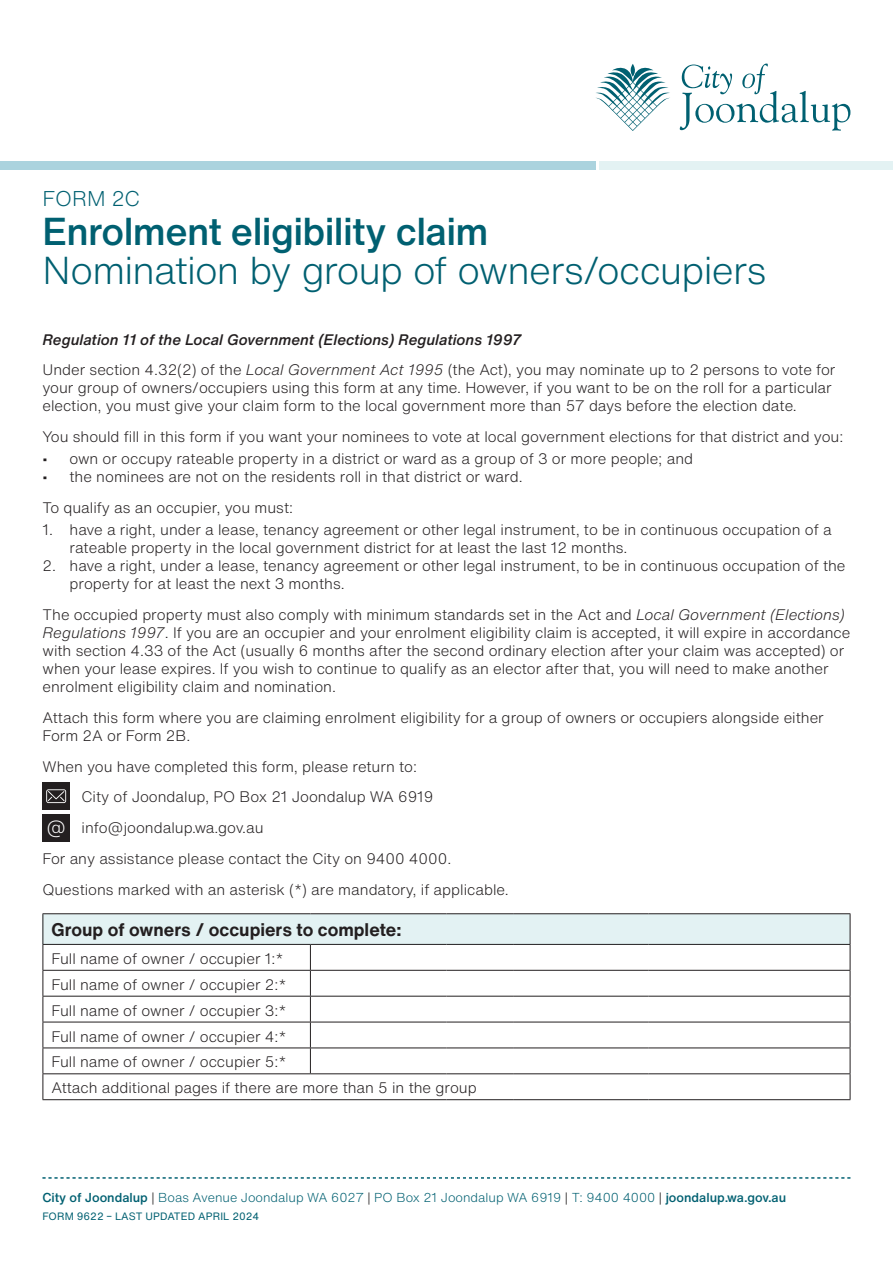
<style>
.page{position:relative;width:893px;height:1263px;background:#fff}
.page>*{position:absolute;margin:0;border:0;box-sizing:border-box;transform-origin:0 0}
.MAIN_HEAD__Light{font:300 38.25px/39px "Helvetica Now Text";letter-spacing:-.02em;color:#006071}
.MAIN_HEAD__Light-2{font:300 21px "Helvetica Now Text";letter-spacing:-.005em;color:#006071}
.t1{font:300 18.75px "Helvetica Now Text";color:#fff}
.TEXT__Body{font:700 18px "Helvetica Now Text";color:#231f20}
.TEXT__Body-2{font:300 15px/18px "Helvetica Now Text";color:#231f20}
.TEXT__Body-3{font:italic 500 15px "Helvetica Now Text";color:#231f20}
.t2{font:300 12.75px "Helvetica Now Text";color:#006071}
.t3{font:10.5px "Helvetica Now Text";letter-spacing:.005em;color:#006071}
.s1{font-weight:500}
.s2{font-style:italic}
.s3{color:#231f20}
</style>
<div class="page">
<svg style="left:596px;top:64px;width:254px;height:67px"></svg>
<div style="left:0;top:162px;width:595px;height:8px;background:#abd3de"></div>
<div style="left:600px;top:162px;width:293px;height:8px;background:#e3f2f3"></div>
<svg style="left:43px;top:1177px;width:807px;height:1px"></svg>
<div style="left:43px;top:914px;width:807px;height:30px;background:#e3f2f3"></div>
<hr style="left:43px;top:913px;width:267px;height:1px;background:#231f20">
<hr style="left:43px;top:914px;width:1px;height:30px;background:#231f20">
<hr style="left:310px;top:913px;width:136px;height:1px;background:#231f20">
<hr style="left:446px;top:913px;width:67px;height:1px;background:#231f20">
<hr style="left:513px;top:913px;width:135px;height:1px;background:#231f20">
<hr style="left:648px;top:913px;width:202px;height:1px;background:#231f20">
<hr style="left:850px;top:914px;width:1px;height:30px;background:#231f20">
<hr style="left:43px;top:944px;width:267px;height:1px;background:#231f20">
<hr style="left:310px;top:944px;width:136px;height:1px;background:#231f20">
<hr style="left:446px;top:944px;width:67px;height:1px;background:#231f20">
<hr style="left:513px;top:944px;width:135px;height:1px;background:#231f20">
<hr style="left:648px;top:944px;width:202px;height:1px;background:#231f20">
<hr style="left:43px;top:970px;width:267px;height:1px;background:#231f20">
<hr style="left:310px;top:970px;width:136px;height:1px;background:#231f20">
<hr style="left:446px;top:970px;width:67px;height:1px;background:#231f20">
<hr style="left:513px;top:970px;width:135px;height:1px;background:#231f20">
<hr style="left:648px;top:970px;width:202px;height:1px;background:#231f20">
<hr style="left:43px;top:996px;width:267px;height:1px;background:#231f20">
<hr style="left:310px;top:996px;width:136px;height:1px;background:#231f20">
<hr style="left:446px;top:996px;width:67px;height:1px;background:#231f20">
<hr style="left:513px;top:996px;width:135px;height:1px;background:#231f20">
<hr style="left:648px;top:996px;width:202px;height:1px;background:#231f20">
<svg style="left:310px;top:945px;width:1px;height:128px"></svg>
<svg style="left:43px;top:945px;width:1px;height:154px"></svg>
<svg style="left:850px;top:945px;width:1px;height:154px"></svg>
<hr style="left:43px;top:1022px;width:267px;height:1px;background:#231f20">
<hr style="left:310px;top:1022px;width:136px;height:1px;background:#231f20">
<hr style="left:446px;top:1022px;width:67px;height:1px;background:#231f20">
<hr style="left:513px;top:1022px;width:135px;height:1px;background:#231f20">
<hr style="left:648px;top:1022px;width:202px;height:1px;background:#231f20">
<hr style="left:43px;top:1047px;width:267px;height:1px;background:#231f20">
<hr style="left:310px;top:1047px;width:136px;height:1px;background:#231f20">
<hr style="left:446px;top:1047px;width:67px;height:1px;background:#231f20">
<hr style="left:513px;top:1047px;width:135px;height:1px;background:#231f20">
<hr style="left:648px;top:1047px;width:202px;height:1px;background:#231f20">
<hr style="left:43px;top:1073px;width:267px;height:1px;background:#231f20">
<hr style="left:310px;top:1073px;width:136px;height:1px;background:#231f20">
<hr style="left:446px;top:1073px;width:67px;height:1px;background:#231f20">
<hr style="left:513px;top:1073px;width:135px;height:1px;background:#231f20">
<hr style="left:648px;top:1073px;width:202px;height:1px;background:#231f20">
<hr style="left:43px;top:1099px;width:267px;height:1px;background:#231f20">
<hr style="left:310px;top:1099px;width:136px;height:1px;background:#231f20">
<hr style="left:446px;top:1099px;width:67px;height:1px;background:#231f20">
<hr style="left:513px;top:1099px;width:135px;height:1px;background:#231f20">
<hr style="left:648px;top:1099px;width:202px;height:1px;background:#231f20">
<div style="left:43px;top:783px;width:27px;height:27px;background:#231f20"></div>
<svg style="left:46px;top:789px;width:20px;height:14px"></svg>
<div style="left:43px;top:815px;width:27px;height:27px;background:#231f20"></div>
<p class="MAIN_HEAD__Light-2" style="left:43px;top:184px;width:99px">FORM 2C</p>
<p class="MAIN_HEAD__Light" style="left:43px;top:212px;width:725px"><span class="s1">Enrolment eligibility claim<br></span>Nomination by group of owners/occupiers</p>
<p class="TEXT__Body-3" style="left:43px;top:328px;width:481px">Regulation 11 of the Local Government (Elections) Regulations 1997</p>
<p class="TEXT__Body-2" style="left:43px;top:361px;width:794px">Under section 4.32(2) of the <span class="s2">Local Government Act 1995</span> (the Act), you may nominate up to 2 persons to vote for your group of owners/occupiers using this form at any time. However, if you want to be on the roll for a particular election, you must give your claim form to the local government more than 57 days before the election date.</p>
<p class="TEXT__Body-2" style="left:43px;top:428px;width:802px">You should fill in this form if you want your nominees to vote at local government elections for that district and you:</p>
<p class="TEXT__Body-2" style="left:43px;top:450px;width:652px">• own or occupy rateable property in a district or ward as a group of 3 or more people; and</p>
<p class="TEXT__Body-2" style="left:43px;top:468px;width:482px">• the nominees are not on the residents roll in that district or ward.</p>
<p class="TEXT__Body-2" style="left:43px;top:499px;width:252px">To qualify as an occupier, you must:</p>
<p class="TEXT__Body-2" style="left:70px;top:521px;width:764px;text-indent:-27px">1. have a right, under a lease, tenancy agreement or other legal instrument, to be in continuous occupation of a rateable property in the local government district for at least the last 12 months.</p>
<p class="TEXT__Body-2" style="left:70px;top:557px;width:778px;text-indent:-27px">2. have a right, under a lease, tenancy agreement or other legal instrument, to be in continuous occupation of the property for at least the next 3 months.</p>
<p class="TEXT__Body-2" style="left:43px;top:606px;width:809px">The occupied property must also comply with minimum standards set in the Act and <span class="s2">Local Government (Elections)<br>Regulations 1997</span>. If you are an occupier and your enrolment eligibility claim is accepted, it will expire in accordance with section 4.33 of the Act (usually 6 months after the second ordinary election after your claim was accepted) or when your lease expires. If you wish to continue to qualify as an elector after that, you will need to make another enrolment eligibility claim and nomination.</p>
<p class="TEXT__Body-2" style="left:43px;top:708px;width:783px">Attach this form where you are claiming enrolment eligibility for a group of owners or occupiers alongside either<br>Form 2A or Form 2B.</p>
<p class="TEXT__Body-2" style="left:43px;top:757px;width:376px">When you have completed this form, please return to:</p>
<p class="TEXT__Body-2" style="left:82px;top:788px;width:354px">City of Joondalup, PO Box 21 Joondalup WA 6919</p>
<p class="TEXT__Body-2" style="left:82px;top:819px;width:183px">info@joondalup.wa.gov.au</p>
<p class="TEXT__Body-2" style="left:43px;top:849px;width:410px">For any assistance please contact the City on 9400 4000.</p>
<p class="TEXT__Body-2" style="left:43px;top:880px;width:468px">Questions marked with an asterisk (*) are mandatory, if applicable.</p>
<p class="TEXT__Body" style="left:51px;top:916px;width:352px">Group of owners / occupiers to complete:</p>
<p class="TEXT__Body-2" style="left:51px;top:949px;width:234px">Full name of owner / occupier 1:*</p>
<p class="TEXT__Body-2" style="left:51px;top:975px;width:237px">Full name of owner / occupier 2:*</p>
<p class="TEXT__Body-2" style="left:51px;top:1001px;width:237px">Full name of owner / occupier 3:*</p>
<p class="TEXT__Body-2" style="left:51px;top:1027px;width:237px">Full name of owner / occupier 4:*</p>
<p class="TEXT__Body-2" style="left:51px;top:1053px;width:237px">Full name of owner / occupier 5:*</p>
<p class="TEXT__Body-2" style="left:51px;top:1079px;width:427px">Attach additional pages if there are more than 5 in the group</p>
<p class="t1" style="left:46px;top:815px;width:22px">@</p>
<p class="t2" style="left:43px;top:1188px;width:745px"><span class="s1">City of Joondalup</span> <span class="s3">|</span> Boas Avenue Joondalup WA 6027 <span class="s3">|</span> PO Box 21 Joondalup WA 6919 <span class="s3">|</span> T: 9400 4000 <span class="s3">|</span> <span class="s1">joondalup.wa.gov.au</span></p>
<p class="t3" style="left:43px;top:1209px;width:218px">FORM 9622 – LAST UPDATED APRIL 2024</p>
</div>
